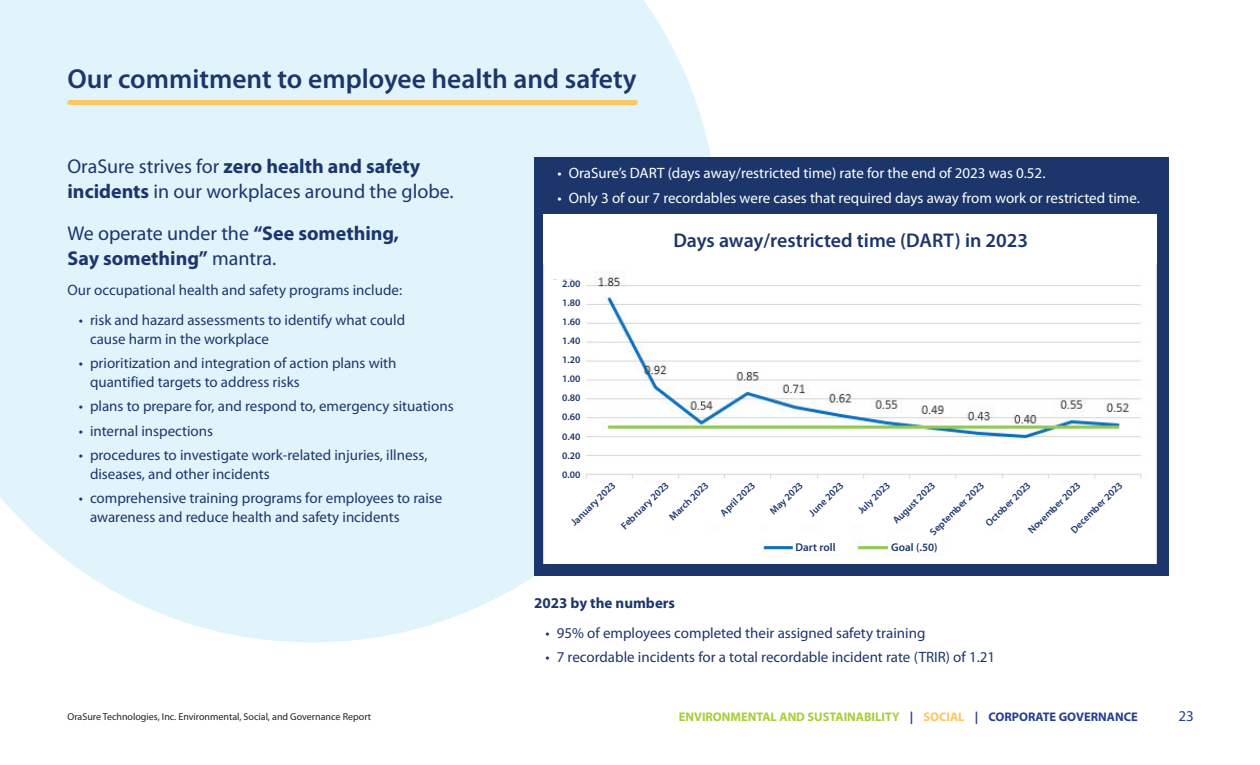
<style>
.page{position:relative;width:1260px;height:765px;background:#fff}
.page>*{position:absolute;margin:0;border:0;box-sizing:border-box;transform-origin:0 0}
.t1{font:600 27.5px "Myriad Pro";color:#1c366c}
.t2{font:20px/25px "Myriad Pro";color:#1c366c}
.t3{font:700 20px/25px "Myriad Pro";color:#1c366c}
.t4{font:600 19.88px "Myriad Pro";color:#1c366c}
.t5{font:15px/18.8px "Myriad Pro";color:#1c366c}
.t6{font:15px "Myriad Pro";color:#fff}
.t7{font:700 15px "Myriad Pro";color:#1c366c}
.t8{font:15px "Myriad Pro";color:#253f8e}
.t9{font:700 12.5px "Myriad Pro";color:#a6ce39}
.t10{font:600 11.25px "Myriad Pro";color:#1c366c}
.t11{font:600 10px/19px "Myriad Pro";color:#1c366c;text-align:justify}
.t12{font:10px "Myriad Pro";color:#231f20}
.s1{font-weight:700}
.s2{font-weight:400}
.s3{color:#253f8e}
.s4{color:#fec65f}
</style>
<div class="page">
<svg style="left:0;top:0;width:711px;height:642px;background:#e3f4fc"></svg>
<div style="left:70px;top:100px;width:565px;height:5px;background:#fec65f"></div>
<div style="left:534px;top:157px;width:634px;height:419px;background:#1c366c"></div>
<div style="left:543px;top:215px;width:614px;height:348px;background:#fff"></div>
<img style="left:543px;top:264px;width:599px;height:299px">
<div style="left:794px;top:538px;width:53px;height:16px;background:#fff"></div>
<div style="left:889px;top:538px;width:53px;height:16px;background:#fff"></div>
<div style="left:566px;top:484px;width:568px;height:42px;background:#fff"></div>
<div style="left:548px;top:280px;width:33px;height:206px;background:#fff"></div>
<h1 class="t1" style="left:68px;top:61px;width:571px">Our commitment to employee health and safety</h1>
<h2 class="t2" style="left:68px;top:154px;width:388px">OraSure strives for <span class="s1">zero health and safety incidents</span> in our workplaces around the globe.</h2>
<h2 class="t3" style="left:68px;top:220px;width:333px"><span class="s2">We operate under the</span> “See something,<br>Say something” <span class="s2">mantra.</span></h2>
<p class="t5" style="left:68px;top:280px;width:336px">Our occupational health and safety programs include:</p>
<p class="t5" style="left:90px;top:310px;width:317px;text-indent:-11px">• risk and hazard assessments to identify what could cause harm in the workplace</p>
<p class="t5" style="left:90px;top:353px;width:308px;text-indent:-11px">• prioritization and integration of action plans with quantified targets to address risks</p>
<p class="t5" style="left:79px;top:397px;width:376px">• plans to prepare for, and respond to, emergency situations</p>
<p class="t5" style="left:79px;top:421px;width:136px">• internal inspections</p>
<p class="t5" style="left:90px;top:445px;width:339px;text-indent:-11px">• procedures to investigate work-related injuries, illness, diseases, and other incidents</p>
<p class="t5" style="left:90px;top:488px;width:354px;text-indent:-11px">• comprehensive training programs for employees to raise awareness and reduce health and safety incidents</p>
<p class="t6" style="left:558px;top:164px;width:489px">• OraSure’s DART (days away/restricted time) rate for the end of 2023 was 0.52.</p>
<p class="t6" style="left:558px;top:188px;width:584px">• Only 3 of our 7 recordables were cases that required days away from work or restricted time.</p>
<h3 class="t4" style="left:673px;top:228px;width:356px">Days away/restricted time (DART) in 2023</h3>
<p class="t11" style="left:562px;top:274px;width:20px">2.00<br>1.80<br>1.60<br>1.40<br>1.20<br>1.00<br>0.80<br>0.60<br>0.40<br>0.20<br>0.00</p>
<p class="t11" style="left:566px;top:517px;width:59px;rotate:-45deg">January 2023</p>
<p class="t11" style="left:616px;top:520px;width:64px;rotate:-45deg">February 2023</p>
<p class="t11" style="left:664px;top:512px;width:52px;rotate:-45deg">March 2023</p>
<p class="t11" style="left:715px;top:508px;width:46px;rotate:-45deg">April 2023</p>
<p class="t11" style="left:765px;top:506px;width:43px;rotate:-45deg">May 2023</p>
<p class="t11" style="left:804px;top:508px;width:45px;rotate:-45deg">June 2023</p>
<p class="t11" style="left:853px;top:505px;width:42px;rotate:-45deg">July 2023</p>
<p class="t11" style="left:888px;top:515px;width:56px;rotate:-45deg">August 2023</p>
<p class="t11" style="left:925px;top:527px;width:73px;rotate:-45deg">September 2023</p>
<p class="t11" style="left:980px;top:518px;width:60px;rotate:-45deg">October 2023</p>
<p class="t11" style="left:1066px;top:524px;width:70px;rotate:-45deg">December 2023</p>
<p class="t11" style="left:1023px;top:525px;width:70px;rotate:-45deg">November 2023</p>
<p class="t10" style="left:796px;top:540px;width:41px">Dart roll</p>
<p class="t10" style="left:891px;top:540px;width:48px">Goal (.50)</p>
<p class="t7" style="left:534px;top:593px;width:142px">2023 by the numbers</p>
<p class="t5" style="left:546px;top:623px;width:381px">• 95% of employees completed their assigned safety training</p>
<p class="t5" style="left:546px;top:647px;width:451px">• 7 recordable incidents for a total recordable incident rate (TRIR) of 1.21</p>
<p class="t12" style="left:68px;top:710px;width:305px">OraSure Technologies, Inc. Environmental, Social, and Governance Report</p>
<p class="t9" style="left:679px;top:708px;width:461px">ENVIRONMENTAL AND SUSTAINABILITY <span class="s3">|</span> <span class="s4">SOCIAL</span> <span class="s3">| CORPORATE GOVERNANCE</span></p>
<p class="t8" style="left:1178px;top:706px;width:17px">23</p>
</div>
